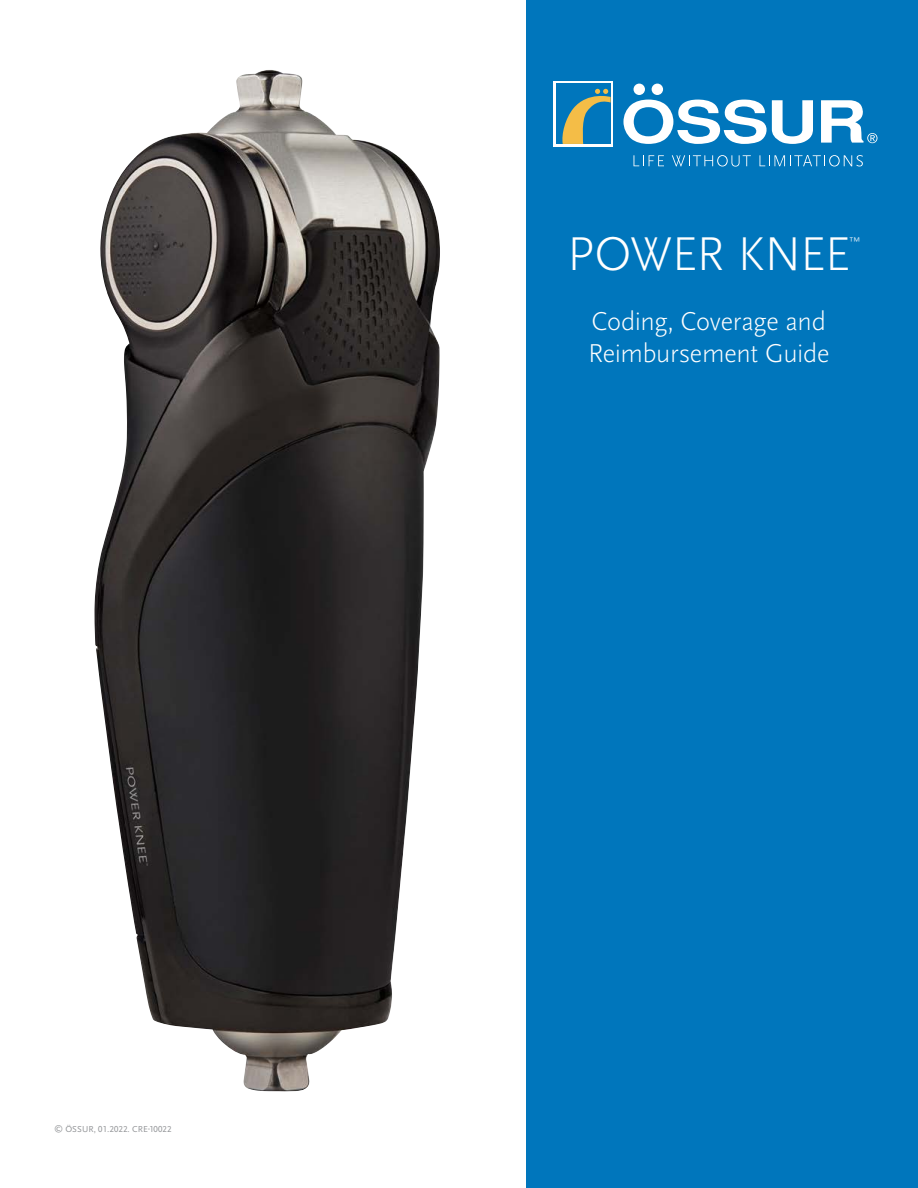
<style>
.page{position:relative;width:918px;height:1188px;background:#fff}
.page>*{position:absolute;margin:0;border:0;box-sizing:border-box;transform-origin:0 0}
.t1{font:300 49.5px "Scala Sans Pro";letter-spacing:-.025em;color:#fff}
.t2{font:300 27px/32.4px "Scala Sans Pro";letter-spacing:-.015em;color:#fff}
.t3{font:300 13.05px "Scala Sans Pro";color:#fff}
.t4{font:9px "Scala Sans Pro";color:#939598}
</style>
<div class="page">
<div style="left:526px;top:0;width:392px;height:1188px;background:#0076bc"></div>
<svg style="left:634px;top:155px;width:30px;height:11px"></svg>
<svg style="left:672px;top:155px;width:79px;height:12px"></svg>
<svg style="left:760px;top:155px;width:103px;height:11px"></svg>
<div style="left:634px;top:84px;width:11px;height:11px;background:#fff;border-radius:50%"></div>
<div style="left:652px;top:84px;width:11px;height:11px;background:#fff;border-radius:50%"></div>
<svg style="left:821px;top:100px;width:57px;height:43px"></svg>
<svg style="left:554px;top:81px;width:59px;height:66px"></svg>
<div style="left:556px;top:84px;width:55px;height:60px;background:#0076bc"></div>
<svg style="left:562px;top:89px;width:49px;height:55px"></svg>
<svg style="left:623px;top:100px;width:190px;height:44px"></svg>
<img style="left:94px;top:70px;width:346px;height:1022px">
<p class="t4" style="left:54px;top:1124px;width:119px">© ÖSSUR, 01.2022. CRE-10022</p>
<h1 class="t1" style="left:567px;top:226px;width:285px">POWER KNEE</h1>
<p class="t3" style="left:849px;top:235px;width:13px">™</p>
<p class="t2" style="left:588px;top:305px;width:243px">Coding, Coverage and<br>Reimbursement Guide</p>
</div>
